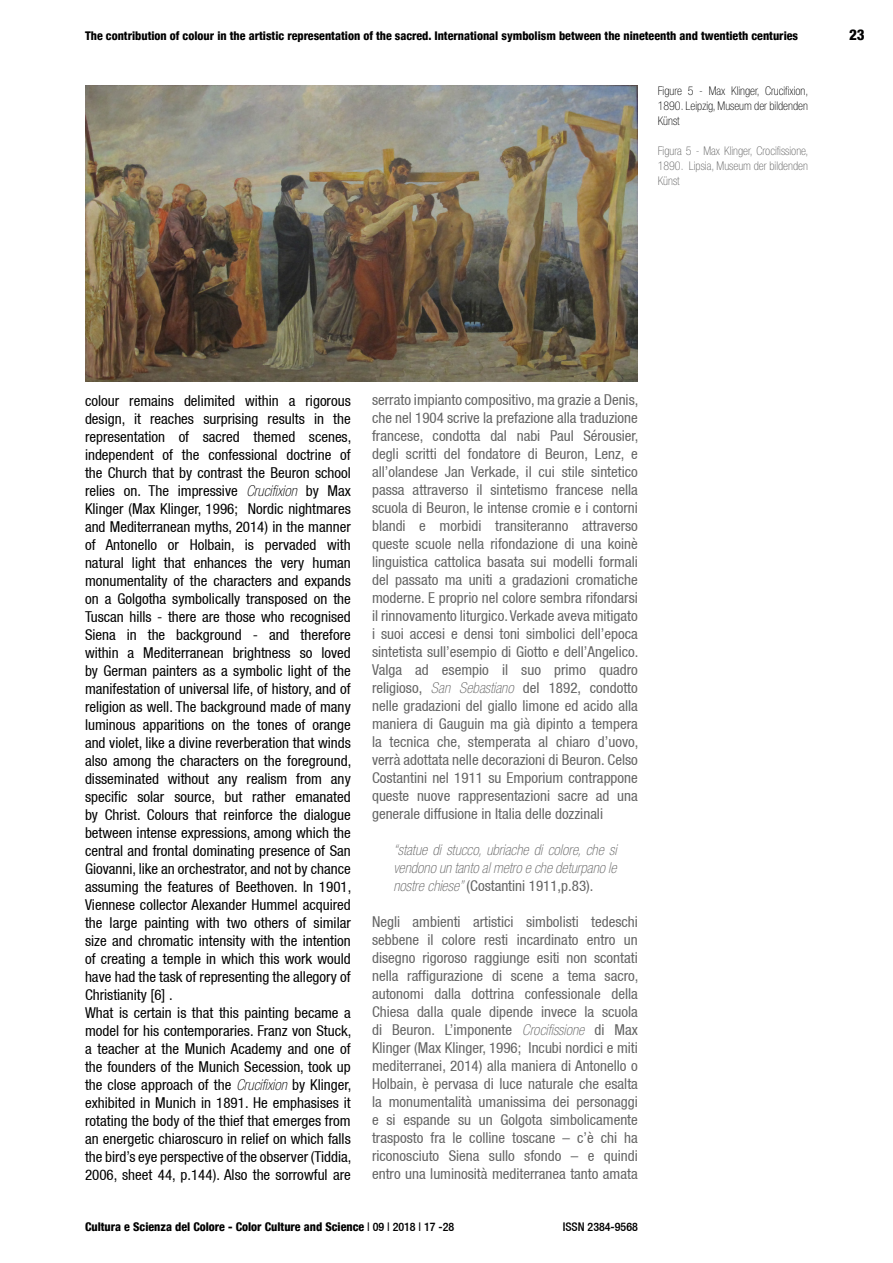
<style>
.page{position:relative;width:893px;height:1263px;background:#fff}
.page>*{position:absolute;margin:0;border:0;box-sizing:border-box;transform-origin:0 0}
.t1{font:condensed 15px/18px "Helvetica 57";color:#000}
.t2{font:condensed 15px/18px "Helvetica 57";color:#646464;text-align:justify}
.t3{font:italic 100 condensed 15px/18px "Helvetica Neue";color:#646464}
.t4{font:800 condensed 15px "Helvetica 87";color:#000}
.t5{font:800 condensed 12px "Helvetica 87";color:#000}
.t6{font:100 condensed 12px/15px "Helvetica Neue";color:#646464;text-align:justify}
.t7{font:100 condensed 12px/15px "Helvetica Neue";color:#000;text-align:justify}
.t8{font:500 condensed 12px "Helvetica 67";color:#000}
.s1{font-family:"Helvetica Neue";font-weight:100;font-style:italic}
.s2{font-family:"Helvetica 67";font-weight:500}
</style>
<div class="page">
<img style="left:85px;top:85px;width:552px;height:297px">
<p class="t5" style="left:85px;top:29px;width:715px">The contribution of colour in the artistic representation of the sacred. International symbolism between the nineteenth and twentieth centuries</p>
<p class="t7" style="left:658px;top:83px;width:152px">Figure 5 - Max Klinger, Crucifixion, 1890. Leipzig, Museum der bildenden Künst</p>
<p class="t6" style="left:658px;top:143px;width:152px">Figura 5 - Max Klinger, Crocifissione, 1890. Lipsia, Museum der bildenden Künst</p>
<p class="t4" style="left:849px;top:25px;width:17px">23</p>
<p class="t1" style="left:85px;top:392px;width:268px">colour remains delimited within a rigorous design, it reaches surprising results in the representation of sacred themed scenes, independent of the confessional doctrine of the Church that by contrast the Beuron school relies on. The impressive <span class="s1">Crucifixion</span> by Max Klinger (Max Klinger, 1996; Nordic nightmares and Mediterranean myths, 2014) in the manner of Antonello or Holbain, is pervaded with natural light that enhances the very human monumentality of the characters and expands on a Golgotha symbolically transposed on the Tuscan hills - there are those who recognised Siena in the background - and therefore within a Mediterranean brightness so loved by German painters as a symbolic light of the manifestation of universal life, of history, and of religion as well. The background made of many luminous apparitions on the tones of orange and violet, like a divine reverberation that winds also among the characters on the foreground, disseminated without any realism from any specific solar source, but rather emanated by Christ. Colours that reinforce the dialogue between intense expressions, among which the central and frontal dominating presence of San Giovanni, like an orchestrator, and not by chance assuming the features of Beethoven. In 1901, Viennese collector Alexander Hummel acquired the large painting with two others of similar size and chromatic intensity with the intention of creating a temple in which this work would have had the task of representing the allegory of Christianity [6] .<br>What is certain is that this painting became a model for his contemporaries. Franz von Stuck, a teacher at the Munich Academy and one of the founders of the Munich Secession, took up the close approach of the <span class="s1">Crucifixion</span> by Klinger, exhibited in Munich in 1891. He emphasises it rotating the body of the thief that emerges from an energetic chiaroscuro in relief on which falls the bird’s eye perspective of the observer (Tiddia, 2006, sheet 44, p.144). Also the sorrowful are</p>
<p class="t2" style="left:372px;top:390px;width:268px">serrato impianto compositivo, ma grazie a Denis, che nel 1904 scrive la prefazione alla traduzione francese, condotta dal nabi Paul Sérousier, degli scritti del fondatore di Beuron, Lenz, e all’olandese Jan Verkade, il cui stile sintetico passa attraverso il sintetismo francese nella scuola di Beuron, le intense cromie e i contorni blandi e morbidi transiteranno attraverso queste scuole nella rifondazione di una koinè linguistica cattolica basata sui modelli formali del passato ma uniti a gradazioni cromatiche moderne. E proprio nel colore sembra rifondarsi il rinnovamento liturgico. Verkade aveva mitigato i suoi accesi e densi toni simbolici dell’epoca sintetista sull’esempio di Giotto e dell’Angelico.<br>Valga ad esempio il suo primo quadro religioso, <span class="s1">San Sebastiano</span> del 1892, condotto nelle gradazioni del giallo limone ed acido alla maniera di Gauguin ma già dipinto a tempera la tecnica che, stemperata al chiaro d’uovo, verrà adottata nelle decorazioni di Beuron. Celso Costantini nel 1911 su Emporium contrappone queste nuove rappresentazioni sacre ad una generale diffusione in Italia delle dozzinali</p>
<p class="t3" style="left:393px;top:840px;width:225px">“statue di stucco, ubriache di colore, che si vendono un tanto al metro e che deturpano le</p>
<p class="t2" style="left:393px;top:876px;width:202px"><span class="s1">nostre chiese”</span> (Costantini 1911,p.83).</p>
<p class="t2" style="left:372px;top:912px;width:268px">Negli ambienti artistici simbolisti tedeschi sebbene il colore resti incardinato entro un disegno rigoroso raggiunge esiti non scontati nella raffigurazione di scene a tema sacro, autonomi dalla dottrina confessionale della Chiesa dalla quale dipende invece la scuola di Beuron. L’imponente <span class="s1">Crocifissione</span> di Max Klinger (Max Klinger, 1996; Incubi nordici e miti mediterranei, 2014) alla maniera di Antonello o Holbain, è pervasa di luce naturale che esalta la monumentalità umanissima dei personaggi e si espande su un Golgota simbolicamente trasposto fra le colline toscane – c’è chi ha riconosciuto Siena sullo sfondo – e quindi entro una luminosità mediterranea tanto amata</p>
<p class="t5" style="left:85px;top:1219px;width:371px">Cultura e Scienza del Colore - Color Culture and Science <span class="s2">| 09 | 2018 | 17 -28</span></p>
<p class="t8" style="left:563px;top:1219px;width:77px">ISSN 2384-9568</p>
</div>
